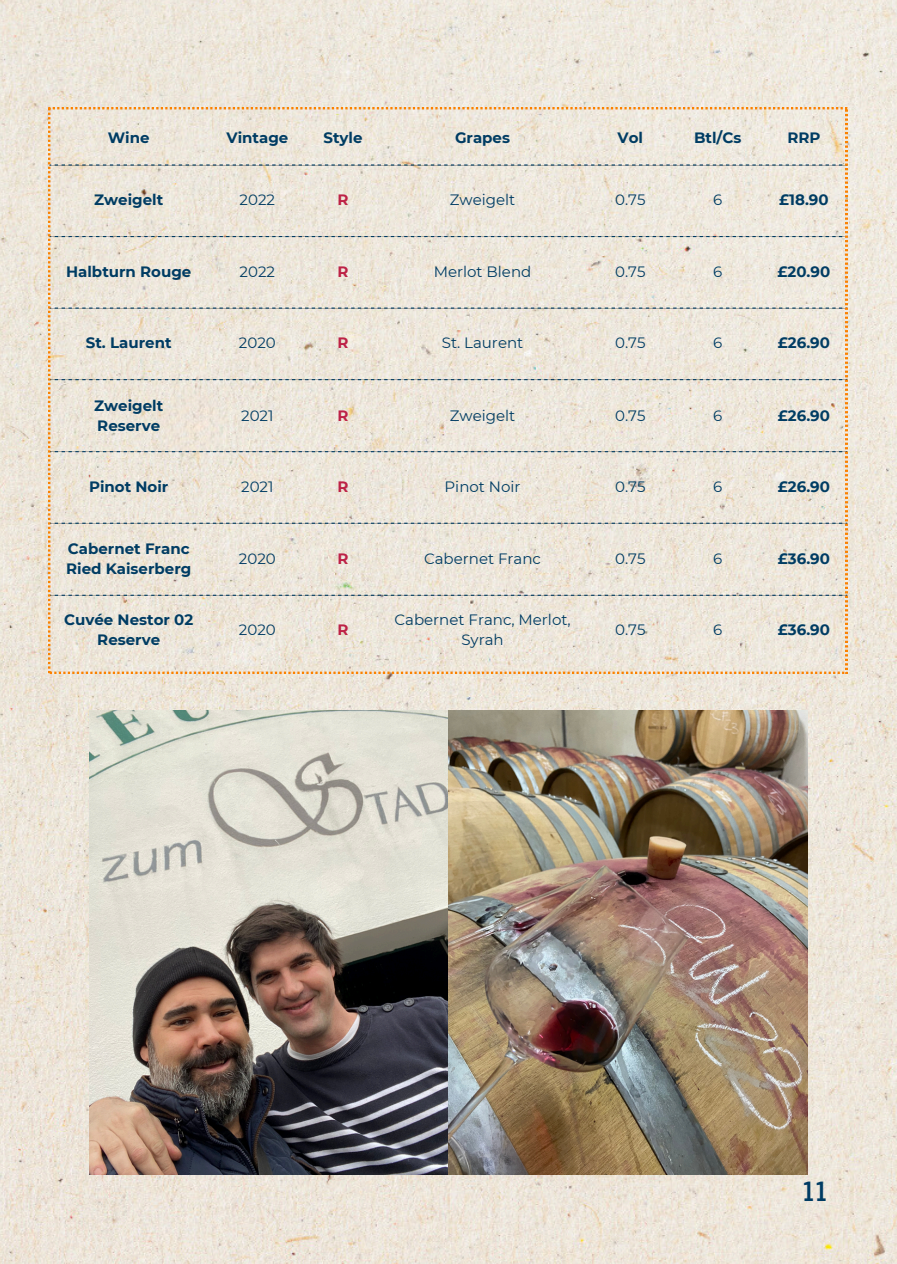
<style>
.page{position:relative;width:897px;height:1264px;background:#fff}
.page>*{position:absolute;margin:0;border:0;box-sizing:border-box;transform-origin:0 0}
.t1{font:700 condensed 27px "Trade Gothic Next LT Pro";color:#003c63}
.t2{font:700 15px/20.2px "Montserrat";color:#003c63}
.t3{font:15px/20.2px "Montserrat";color:#003c63;text-align:center}
.t4{font:700 15px "Montserrat";color:#bd2246}
</style>
<div class="page">
<img style="left:0;top:0;width:897px;height:1263px">
<img style="left:90px;top:710px;width:717px;height:464px">
<svg style="left:48px;top:107px;width:799px;height:566px;background:#eae3d7"></svg>
<p class="t2" style="left:108px;top:128px;width:43px">Wine</p>
<p class="t2" style="left:226px;top:128px;width:63px">Vintage</p>
<p class="t2" style="left:323px;top:128px;width:41px">Style</p>
<p class="t2" style="left:455px;top:128px;width:57px">Grapes</p>
<p class="t2" style="left:617px;top:128px;width:27px">Vol</p>
<p class="t2" style="left:694px;top:128px;width:49px">Btl/Cs</p>
<p class="t2" style="left:787px;top:128px;width:35px">RRP</p>
<p class="t2" style="left:94px;top:189px;width:71px">Zweigelt</p>
<p class="t3" style="left:240px;top:189px;width:37px">2022</p>
<p class="t4" style="left:337px;top:190px;width:13px">R</p>
<p class="t3" style="left:450px;top:189px;width:67px">Zweigelt</p>
<p class="t3" style="left:615px;top:189px;width:32px">0.75</p>
<p class="t3" style="left:713px;top:189px;width:11px">6</p>
<p class="t2" style="left:779px;top:189px;width:51px">£18.90</p>
<p class="t2" style="left:66px;top:261px;width:127px">Halbturn Rouge</p>
<p class="t3" style="left:240px;top:261px;width:37px">2022</p>
<p class="t4" style="left:337px;top:262px;width:13px">R</p>
<p class="t3" style="left:434px;top:261px;width:99px">Merlot Blend</p>
<p class="t3" style="left:615px;top:261px;width:32px">0.75</p>
<p class="t3" style="left:713px;top:261px;width:11px">6</p>
<p class="t2" style="left:777px;top:261px;width:54px">£20.90</p>
<p class="t2" style="left:86px;top:332px;width:87px">St. Laurent</p>
<p class="t3" style="left:239px;top:332px;width:38px">2020</p>
<p class="t4" style="left:337px;top:333px;width:13px">R</p>
<p class="t3" style="left:442px;top:332px;width:83px">St. Laurent</p>
<p class="t3" style="left:615px;top:332px;width:32px">0.75</p>
<p class="t3" style="left:713px;top:332px;width:11px">6</p>
<p class="t2" style="left:778px;top:332px;width:54px">£26.90</p>
<p class="t2" style="left:94px;top:395px;width:71px">Zweigelt<br>Reserve</p>
<p class="t3" style="left:241px;top:405px;width:34px">2021</p>
<p class="t4" style="left:337px;top:406px;width:13px">R</p>
<p class="t3" style="left:450px;top:405px;width:67px">Zweigelt</p>
<p class="t3" style="left:615px;top:405px;width:32px">0.75</p>
<p class="t3" style="left:713px;top:405px;width:11px">6</p>
<p class="t2" style="left:778px;top:405px;width:54px">£26.90</p>
<p class="t2" style="left:89px;top:476px;width:81px">Pinot Noir</p>
<p class="t3" style="left:241px;top:476px;width:34px">2021</p>
<p class="t4" style="left:337px;top:477px;width:13px">R</p>
<p class="t3" style="left:444px;top:476px;width:78px">Pinot Noir</p>
<p class="t3" style="left:615px;top:476px;width:32px">0.75</p>
<p class="t3" style="left:713px;top:476px;width:11px">6</p>
<p class="t2" style="left:778px;top:476px;width:54px">£26.90</p>
<p class="t2" style="left:66px;top:538px;width:127px">Cabernet Franc<br>Ried Kaiserberg</p>
<p class="t3" style="left:239px;top:549px;width:38px">2020</p>
<p class="t4" style="left:337px;top:550px;width:13px">R</p>
<p class="t3" style="left:424px;top:549px;width:119px">Cabernet Franc</p>
<p class="t3" style="left:615px;top:549px;width:32px">0.75</p>
<p class="t3" style="left:713px;top:549px;width:11px">6</p>
<p class="t2" style="left:778px;top:549px;width:54px">£36.90</p>
<p class="t2" style="left:64px;top:609px;width:131px;text-align:center">Cuvée Nestor 02<br>Reserve</p>
<p class="t3" style="left:239px;top:619px;width:38px">2020</p>
<p class="t4" style="left:337px;top:620px;width:13px">R</p>
<p class="t3" style="left:394px;top:609px;width:178px">Cabernet Franc, Merlot,<br>Syrah</p>
<p class="t3" style="left:615px;top:619px;width:32px">0.75</p>
<p class="t3" style="left:713px;top:619px;width:11px">6</p>
<p class="t2" style="left:778px;top:619px;width:54px">£36.90</p>
<p class="t1" style="left:802px;top:1172px;width:27px">11</p>
</div>
